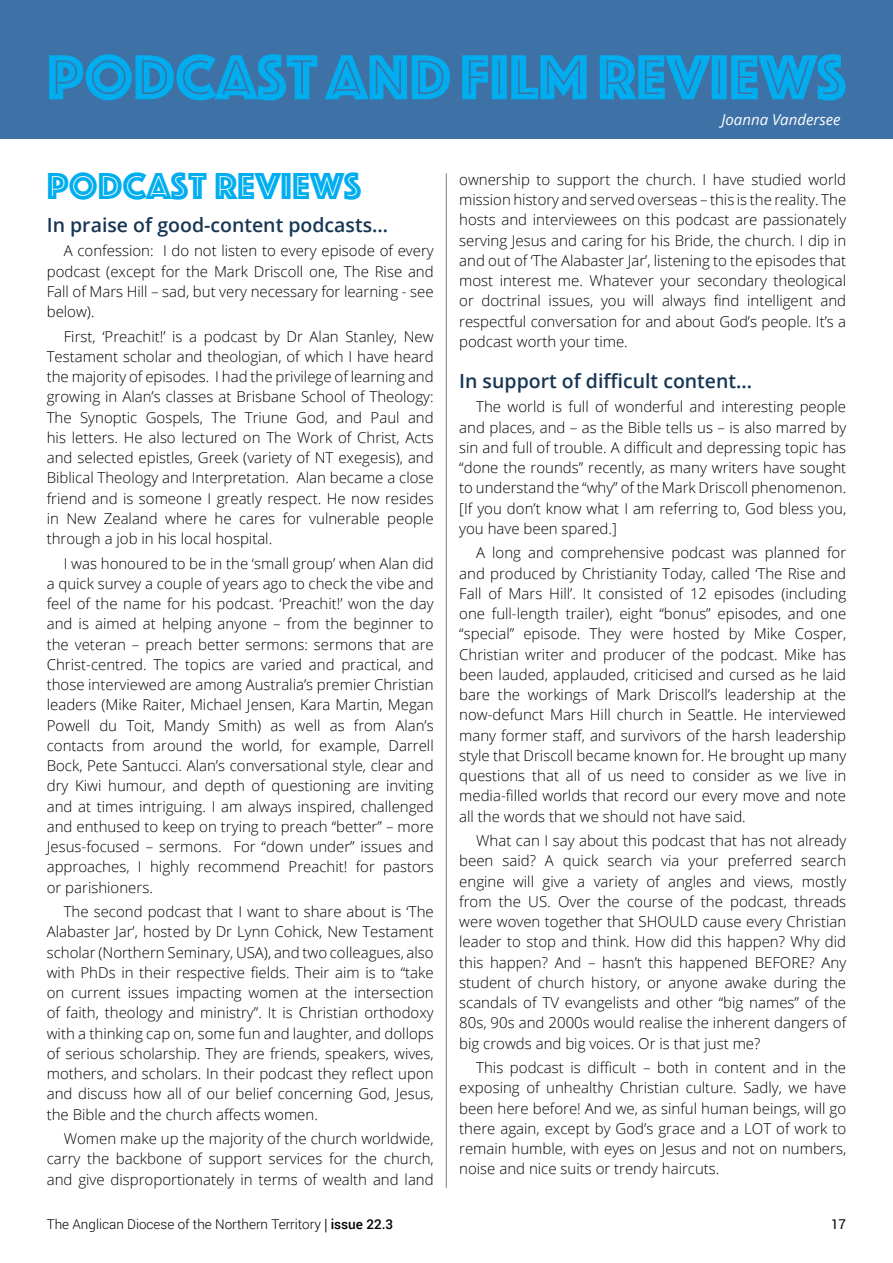
<style>
.page{position:relative;width:893px;height:1263px;background:#fff}
.page>*{position:absolute;margin:0;border:0;box-sizing:border-box;transform-origin:0 0}
.t1{font:66px "Phosphate Inline";color:#00aeef}
.t2{font:39px "Phosphate Inline";color:#00aeef}
.t3{font:600 19.5px "Open Sans";color:#173654}
.t4{font:300 15px/20.2px "Open Sans";color:#000;text-align:justify}
.t5{font:italic 15px "Open Sans";color:#fff}
.t6{font:300 13.5px "Roboto";color:#000}
.t7{font:13.5px "Roboto";color:#000}
.s1{font-family:"Frutiger"}
.s2{font-weight:500}
</style>
<div class="page">
<div style="left:0;top:0;width:893px;height:138px;background:#3e72a7"></div>
<hr style="left:446px;top:173px;width:1px;height:1015px;background:#808080">
<h1 class="t1" style="left:47px;top:30px;width:801px">PODCAST AND FILM REVIEWS</h1>
<h2 class="t2" style="left:47px;top:159px;width:316px">PODCAST REVIEWS</h2>
<h3 class="t3" style="left:47px;top:211px;width:343px">In praise of good-content podcasts…</h3>
<p class="t4" style="left:47px;top:240px;width:388px;text-indent:17px">A confession: I do not listen to every episode of every podcast (except for the Mark Driscoll one, The Rise and Fall of Mars Hill – sad, but very necessary for learning - see below).</p>
<p class="t4" style="left:47px;top:326px;width:388px;text-indent:17px">First, ‘Preachit!’ is a podcast by Dr Alan Stanley, New Testament scholar and theologian, of which I have heard the majority of episodes. I had the privilege of learning and growing in Alan’s classes at Brisbane School of Theology:<br>The Synoptic Gospels, The Triune God, and Paul and his letters. He also lectured on The Work of Christ, Acts and selected epistles, Greek (variety of NT exegesis), and Biblical Theology and Interpretation. Alan became a close friend and is someone I greatly respect. He now resides in New Zealand where he cares for vulnerable people through a job in his local hospital.</p>
<p class="t4" style="left:47px;top:553px;width:388px;text-indent:17px">I was honoured to be in the ‘small group’ when Alan did a quick survey a couple of years ago to check the vibe and feel of the name for his podcast. ‘Preachit!’ won the day and is aimed at helping anyone – from the beginner to the veteran – preach better sermons: sermons that are Christ-centred. The topics are varied and practical, and those interviewed are among Australia’s premier Christian leaders (Mike Raiter, Michael Jensen, Kara Martin, Megan Powell du Toit, Mandy Smith) as well as from Alan’s contacts from around the world, for example, Darrell Bock, Pete Santucci. Alan’s conversational style, clear and dry Kiwi humour, and depth of questioning are inviting and at times intriguing. I am always inspired, challenged and enthused to keep on trying to preach “better” – more Jesus-focused – sermons. For “down under” issues and approaches, I highly recommend Preachit! for pastors or parishioners.</p>
<p class="t4" style="left:47px;top:901px;width:388px;text-indent:17px">The second podcast that I want to share about is ‘The Alabaster Jar’, hosted by Dr Lynn Cohick, New Testament scholar (Northern Seminary, USA), and two colleagues, also with PhDs in their respective fields. Their aim is to “take on current issues impacting women at the intersection of faith, theology and ministry”. It is Christian orthodoxy with a thinking cap on, some fun and laughter, and dollops of serious scholarship. They are friends, speakers, wives, mothers, and scholars. In their podcast they reflect upon and discuss how all of our belief concerning God, Jesus, the Bible and the church affects women.</p>
<p class="t4" style="left:47px;top:1128px;width:388px;text-indent:17px">Women make up the majority of the church worldwide, carry the backbone of support services for the church, and give disproportionately in terms of wealth and land</p>
<p class="t5" style="left:721px;top:109px;width:121px">Joanna Vandersee</p>
<p class="t4" style="left:459px;top:169px;width:388px">ownership to support the church. I have studied world mission history and served overseas – this is the reality. The hosts and interviewees on this podcast are passionately serving Jesus and caring for his Bride, the church. I dip in and out of ‘The Alabaster Jar’, listening to the episodes that most interest me. Whatever your secondary theological or doctrinal issues, you will always find intelligent and respectful conversation for and about God’s people. It’s a podcast worth your time.</p>
<h3 class="t3" style="left:459px;top:367px;width:294px">In support of difficult content…</h3>
<p class="t4" style="left:459px;top:396px;width:388px;text-indent:17px">The world is full of wonderful and interesting people and places, and – as the Bible tells us – is also marred by sin and full of trouble. A difficult and depressing topic has “done the rounds” recently, as many writers have sought to understand the “why” of the Mark Driscoll phenomenon. [If you don’t know what I am referring to, God bless you, you have been spared.]</p>
<p class="t4" style="left:459px;top:542px;width:388px;text-indent:17px">A long and comprehensive podcast was planned for and produced by Christianity Today, called ‘The Rise and Fall of Mars Hill’. It consisted of 12 episodes (including one full-length trailer), eight “bonus” episodes, and one “special” episode. They were hosted by Mike Cosper, Christian writer and producer of the podcast. Mike has been lauded, applauded, criticised and cursed as he laid bare the workings of Mark Driscoll’s leadership at the now-defunct Mars Hill church in Seattle. He interviewed many former staff, and survivors of the harsh leadership style that Driscoll became known for. He brought up many questions that all of us need to consider as we live in media-filled worlds that record our every move and note all the words that we should not have said.</p>
<p class="t4" style="left:459px;top:830px;width:388px;text-indent:17px">What can I say about this podcast that has not already been said? A quick search via your preferred search engine will give a variety of angles and views, mostly from the US. Over the course of the podcast, threads were woven together that SHOULD cause every Christian leader to stop and think. How did this happen? Why did this happen? And – hasn’t this happened BEFORE? Any student of church history, or anyone awake during the scandals of TV evangelists and other “big names” of the 80s, 90s and 2000s would realise the inherent dangers of big crowds and big voices. Or is that just me?</p>
<p class="t4" style="left:459px;top:1057px;width:388px;text-indent:17px">This podcast is difficult – both in content and in the exposing of unhealthy Christian culture. Sadly, we have been here before! And we, as sinful human beings, will go there again, except by God’s grace and a LOT of work to remain humble, with eyes on Jesus and not on numbers, noise and nice suits or trendy haircuts.</p>
<p class="t6" style="left:47px;top:1215px;width:348px">The Anglican Diocese of the Northern Territory <span class="s1">|</span> <span class="s2">issue 22.3</span></p>
<p class="t7" style="left:831px;top:1215px;width:17px">17</p>
</div>
